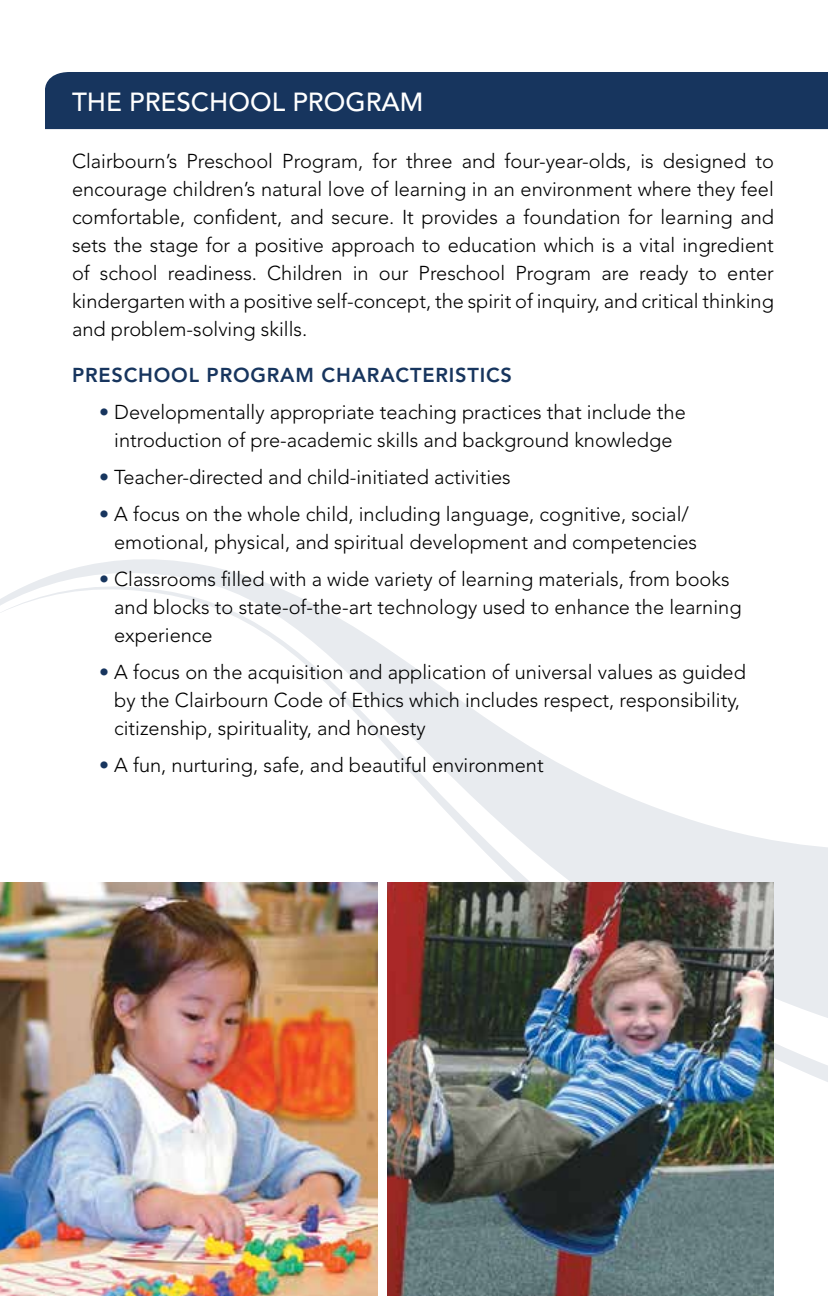
<style>
.page{position:relative;width:828px;height:1296px;background:#fff}
.page>*{position:absolute;margin:0;border:0;box-sizing:border-box;transform-origin:0 0}
.t1{font:500 26px "Avenir";color:#fff}
.t2{font:300 20px/28px "Avenir";color:#000}
.t3{font:800 20px "Avenir";letter-spacing:.04em;color:#17355e}
.s1{color:#17355e}
</style>
<div class="page">
<svg style="left:0;top:559px;width:828px;height:505px"></svg>
<img style="left:0;top:882px;width:378px;height:414px">
<div style="left:45px;top:72px;width:783px;height:57px;background:#17355e"></div>
<img style="left:387px;top:882px;width:386px;height:414px">
<h1 class="t1" style="left:72px;top:86px;width:353px">THE PRESCHOOL PROGRAM</h1>
<p class="t2" style="left:72px;top:147px;width:704px;text-align:justify">Clairbourn’s Preschool Program, for three and four-year-olds, is designed to encourage children’s natural love of learning in an environment where they feel comfortable, confident, and secure. It provides a foundation for learning and sets the stage for a positive approach to education which is a vital ingredient of school readiness. Children in our Preschool Program are ready to enter kindergarten with a positive self-concept, the spirit of inquiry, and critical thinking and problem-solving skills.</p>
<p class="t3" style="left:72px;top:363px;width:442px">PRESCHOOL PROGRAM CHARACTERISTICS</p>
<p class="t2" style="left:99px;top:398px;width:588px;text-align:center"><span class="s1">•</span> Developmentally appropriate teaching practices that include the introduction of pre-academic skills and background knowledge</p>
<p class="t2" style="left:99px;top:463px;width:413px"><span class="s1">•</span> Teacher-directed and child-initiated activities</p>
<p class="t2" style="left:114px;top:500px;width:584px;text-indent:-15px"><span class="s1">•</span> A focus on the whole child, including language, cognitive, social/ emotional, physical, and spiritual development and competencies</p>
<p class="t2" style="left:114px;top:565px;width:629px;text-indent:-15px"><span class="s1">•</span> Classrooms filled with a wide variety of learning materials, from books and blocks to state-of-the-art technology used to enhance the learning experience</p>
<p class="t2" style="left:114px;top:658px;width:633px;text-indent:-15px"><span class="s1">•</span> A focus on the acquisition and application of universal values as guided by the Clairbourn Code of Ethics which includes respect, responsibility, citizenship, spirituality, and honesty</p>
<p class="t2" style="left:99px;top:751px;width:446px"><span class="s1">•</span> A fun, nurturing, safe, and beautiful environment</p>
</div>
